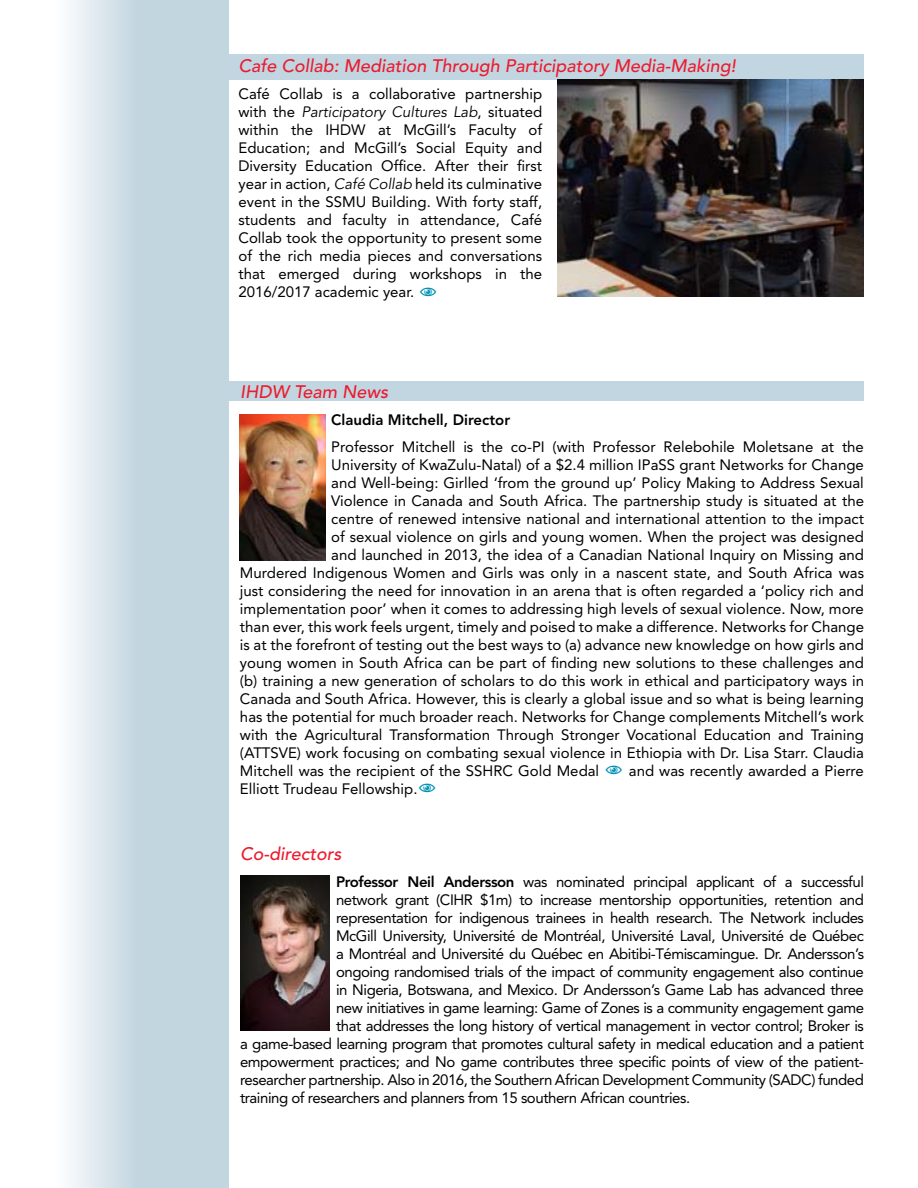
<style>
.page{position:relative;width:918px;height:1188px;background:#fff}
.page>*{position:absolute;margin:0;border:0;box-sizing:border-box;transform-origin:0 0}
.t1{font:italic 500 18px "Avenir";color:#ed1b2f}
.t2{font:15px/18px "Avenir";color:#000;text-align:justify}
.t3{font:15px "Avenir";letter-spacing:-.03em;color:#000}
.t4{font:800 15px "Avenir";color:#000}
.s1{font-style:italic}
.s2{font-weight:800}
</style>
<div class="page">
<svg style="left:70px;top:0;width:158px;height:1188px;background:#ccdde5"></svg>
<div style="left:224px;top:381px;width:640px;height:20px;background:#c1d6e1"></div>
<img style="left:240px;top:414px;width:85px;height:147px">
<div style="left:228px;top:54px;width:636px;height:25px;background:#c1d6e1"></div>
<img style="left:557px;top:80px;width:307px;height:217px">
<img style="left:240px;top:875px;width:90px;height:156px">
<p class="t1" style="left:238px;top:55px;width:499px">Cafe Collab: Mediation Through Participatory Media-Making!</p>
<p class="t2" style="left:238px;top:85px;width:305px">Café Collab is a collaborative partnership with the <span class="s1">Participatory Cultures Lab</span>, situated within the IHDW at McGill’s Faculty of Education; and McGill’s Social Equity and Diversity Education Office. After their first year in action, <span class="s1">Café Collab</span> held its culminative event in the SSMU Building. With forty staff, students and faculty in attendance, Café Collab took the opportunity to present some of the rich media pieces and conversations that emerged during workshops in the 2016/2017 academic year.</p>
<p class="t1" style="left:240px;top:381px;width:150px">IHDW Team News</p>
<p class="t4" style="left:331px;top:411px;width:180px">Claudia Mitchell, Director</p>
<p class="t2" style="left:331px;top:438px;width:534px">Professor Mitchell is the co-PI (with Professor Relebohile Moletsane at the</p>
<p class="t2" style="left:331px;top:456px;width:534px">University of KwaZulu-Natal) of a $2.4 million IPaSS grant Networks for Change</p>
<p class="t2" style="left:331px;top:474px;width:534px">and Well-being: Girlled ‘from the ground up’ Policy Making to Address Sexual</p>
<p class="t2" style="left:331px;top:492px;width:534px">Violence in Canada and South Africa. The partnership study is situated at the</p>
<p class="t2" style="left:331px;top:510px;width:534px">centre of renewed intensive national and international attention to the impact</p>
<p class="t2" style="left:331px;top:528px;width:534px">of sexual violence on girls and young women. When the project was designed</p>
<p class="t2" style="left:331px;top:546px;width:534px">and launched in 2013, the idea of a Canadian National Inquiry on Missing and</p>
<p class="t2" style="left:240px;top:564px;width:626px">Murdered Indigenous Women and Girls was only in a nascent state, and South Africa was</p>
<p class="t2" style="left:240px;top:582px;width:625px">just considering the need for innovation in an arena that is often regarded a ‘policy rich and</p>
<p class="t2" style="left:240px;top:600px;width:626px">implementation poor’ when it comes to addressing high levels of sexual violence. Now, more</p>
<p class="t2" style="left:240px;top:618px;width:626px">than ever, this work feels urgent, timely and poised to make a difference. Networks for Change</p>
<p class="t2" style="left:240px;top:636px;width:626px">is at the forefront of testing out the best ways to (a) advance new knowledge on how girls and</p>
<p class="t2" style="left:240px;top:654px;width:626px">young women in South Africa can be part of finding new solutions to these challenges and</p>
<p class="t2" style="left:240px;top:672px;width:626px">(b) training a new generation of scholars to do this work in ethical and participatory ways in</p>
<p class="t2" style="left:240px;top:690px;width:626px">Canada and South Africa. However, this is clearly a global issue and so what is being learning</p>
<p class="t2" style="left:240px;top:708px;width:625px">has the potential for much broader reach. Networks for Change complements Mitchell’s work</p>
<p class="t2" style="left:240px;top:726px;width:626px">with the Agricultural Transformation Through Stronger Vocational Education and Training</p>
<p class="t2" style="left:240px;top:744px;width:626px">(ATTSVE) work focusing on combating sexual violence in Ethiopia with Dr. Lisa Starr. Claudia</p>
<p class="t2" style="left:240px;top:762px;width:361px">Mitchell was the recipient of the SSHRC Gold Medal</p>
<p class="t2" style="left:629px;top:762px;width:237px">and was recently awarded a Pierre</p>
<p class="t2" style="left:240px;top:780px;width:179px">Elliott Trudeau Fellowship.</p>
<p class="t1" style="left:240px;top:844px;width:103px">Co-directors</p>
<p class="t3" style="left:336px;top:873px;width:530px"><span class="s2">Professor Neil Andersson</span> was nominated principal applicant of a successful</p>
<p class="t3" style="left:336px;top:891px;width:529px">network grant (CIHR $1m) to increase mentorship opportunities, retention and</p>
<p class="t3" style="left:336px;top:909px;width:529px">representation for indigenous trainees in health research. The Network includes</p>
<p class="t3" style="left:336px;top:927px;width:529px">McGill University, Université de Montréal, Université Laval, Université de Québec</p>
<p class="t3" style="left:336px;top:945px;width:530px">a Montréal and Université du Québec en Abitibi-Témiscamingue. Dr. Andersson’s</p>
<p class="t3" style="left:336px;top:963px;width:529px">ongoing randomised trials of the impact of community engagement also continue</p>
<p class="t3" style="left:336px;top:981px;width:529px">in Nigeria, Botswana, and Mexico. Dr Andersson’s Game Lab has advanced three</p>
<p class="t3" style="left:336px;top:999px;width:530px">new initiatives in game learning: Game of Zones is a community engagement game</p>
<p class="t3" style="left:336px;top:1017px;width:529px">that addresses the long history of vertical management in vector control; Broker is</p>
<p class="t3" style="left:240px;top:1035px;width:626px">a game-based learning program that promotes cultural safety in medical education and a patient</p>
<p class="t3" style="left:240px;top:1053px;width:625px">empowerment practices; and No game contributes three specific points of view of the patient-</p>
<p class="t3" style="left:240px;top:1071px;width:625px">researcher partnership. Also in 2016, the Southern African Development Community (SADC) funded</p>
<p class="t3" style="left:240px;top:1089px;width:452px">training of researchers and planners from 15 southern African countries.</p>
</div>
